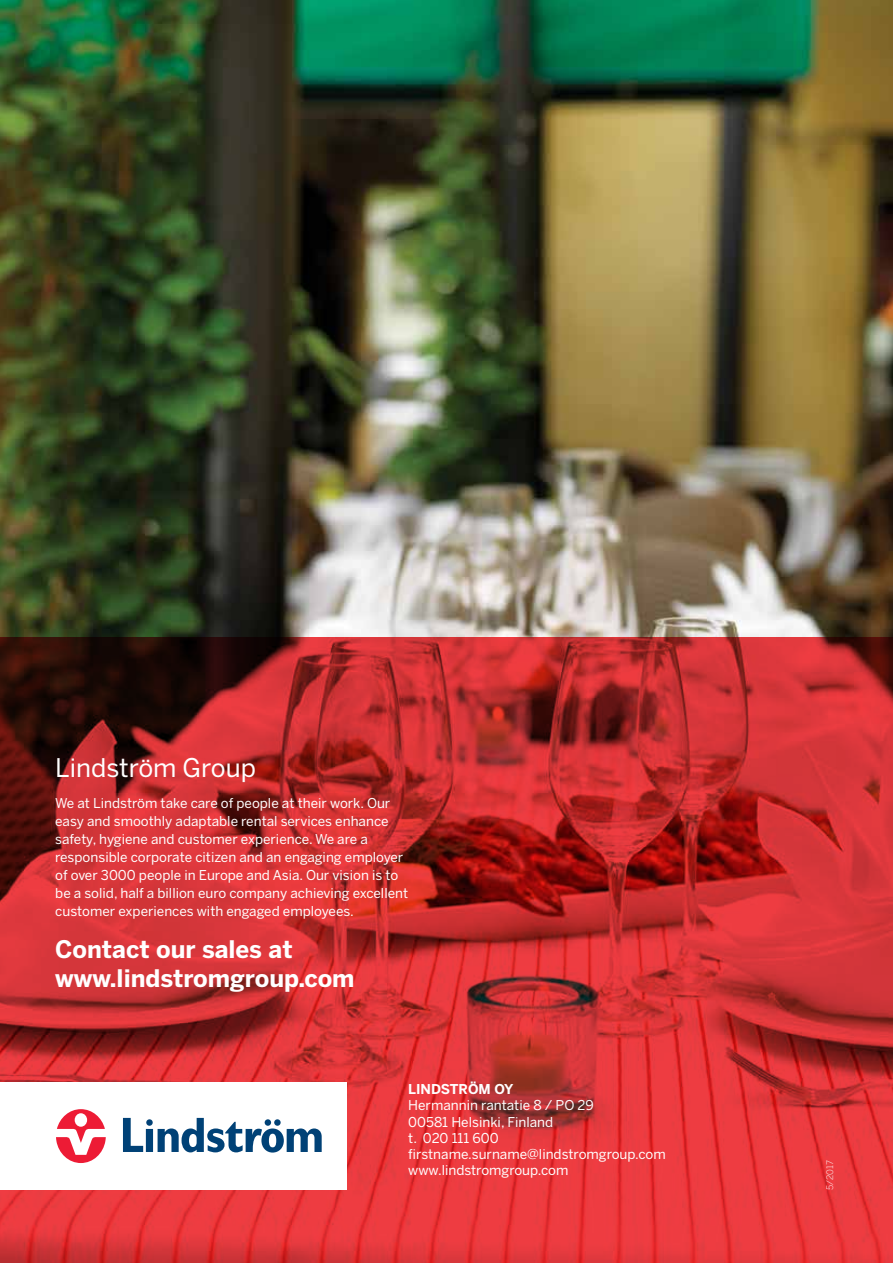
<style>
.page{position:relative;width:893px;height:1263px;background:#fff}
.page>*{position:absolute;margin:0;border:0;box-sizing:border-box;transform-origin:0 0}
.t1{font:25.5px "Benton Sans";color:#fff}
.t2{font:700 24px/28.8px "Benton Sans";color:#fff}
.t3{font:13.5px/18px "Benton Sans";color:#fff}
.t4{font:700 13.5px "Benton Sans";color:#fff}
.t5{font:300 9px "Benton Sans";color:#fff}
</style>
<div class="page">
<img style="left:0;top:0;width:893px;height:637px">
<svg style="left:0;top:637px;width:893px;height:626px;background:#c32e30"></svg>
<div style="left:0;top:1082px;width:347px;height:108px;background:#fff"></div>
<svg style="left:123px;top:1118px;width:199px;height:34px"></svg>
<svg style="left:56px;top:1109px;width:50px;height:54px"></svg>
<h1 class="t1" style="left:55px;top:753px;width:202px">Lindström Group</h1>
<p class="t3" style="left:55px;top:794px;width:354px">We at Lindström take care of people at their work. Our easy and smoothly adaptable rental services enhance safety, hygiene and customer experience. We are a responsible corporate citizen and an engaging employer of over 3000 people in Europe and Asia. Our vision is to be a solid, half a billion euro company achieving excellent customer experiences with engaged employees.</p>
<h2 class="t2" style="left:55px;top:935px;width:301px">Contact our sales at www.lindstromgroup.com</h2>
<p class="t4" style="left:408px;top:1081px;width:107px">LINDSTRÖM OY</p>
<p class="t3" style="left:408px;top:1097px;width:259px;line-height:16.2px">Hermannin rantatie 8 / PO 29<br>00581 Helsinki, Finland<br>t. 020 111 600 firstname.surname@lindstromgroup.com www.lindstromgroup.com</p>
<p class="t5" style="left:824px;top:1190px;width:31px;rotate:-90deg">5/2017</p>
</div>
